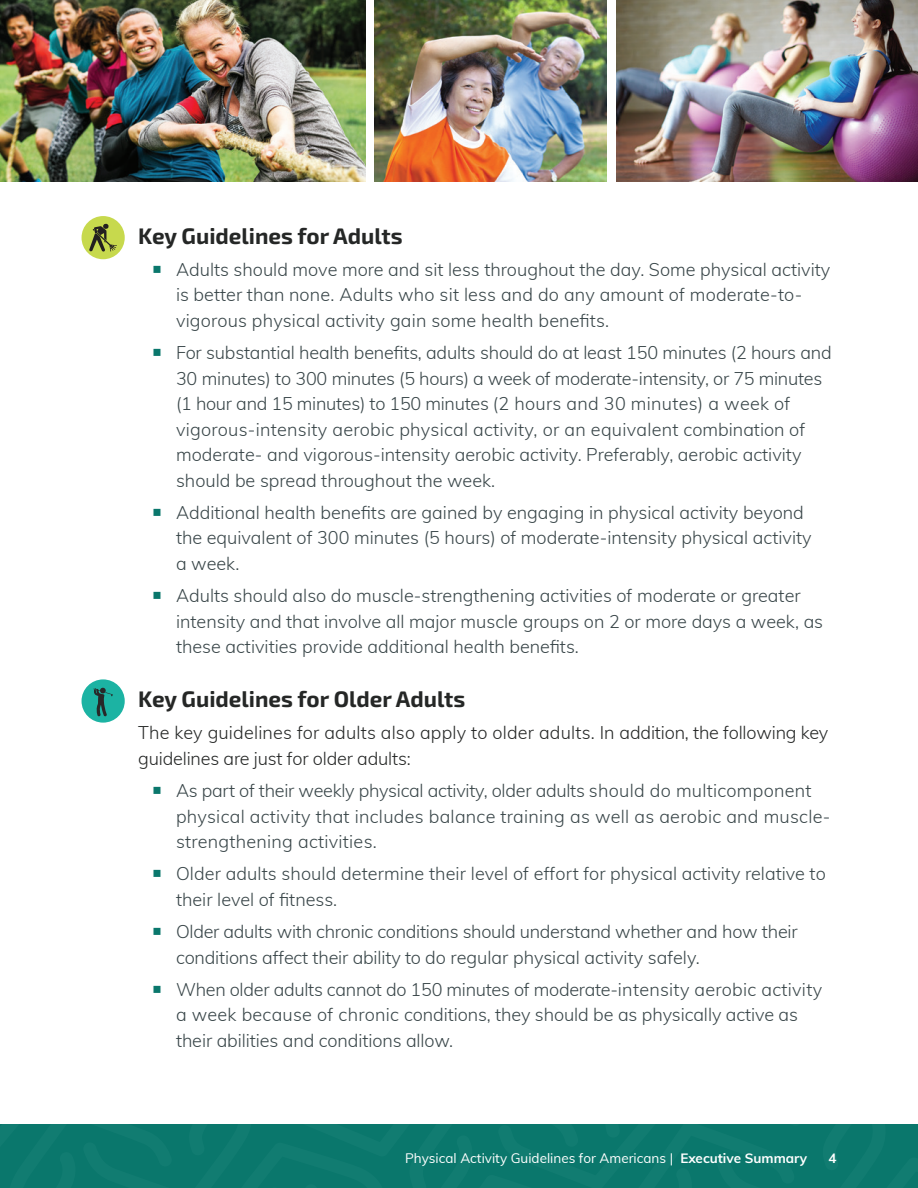
<style>
.page{position:relative;width:918px;height:1188px;background:#fff}
.page>*{position:absolute;margin:0;border:0;box-sizing:border-box;transform-origin:0 0}
.t1{font:700 22.5px "Exo 2";color:#252726}
.t2{font:300 18px/25.5px "Muli";color:#384548}
.t3{font:300 18px/25.5px "Muli";letter-spacing:-.01em;color:#252726}
.t4{font:13.5px "Muli";color:#fff}
.t5{font:700 13.5px "Muli";color:#fff}
.s1{font-weight:700}
</style>
<div class="page">
<div style="left:0;top:1124px;width:918px;height:64px;background:#0a776c"></div>
<img style="left:0;top:0;width:365px;height:181px">
<img style="left:374px;top:0;width:233px;height:181px">
<img style="left:616px;top:0;width:302px;height:181px">
<div style="left:82px;top:679px;width:43px;height:44px;background:#1cb3a3;border-radius:50%"></div>
<svg style="left:93px;top:688px;width:20px;height:28px"></svg>
<div style="left:82px;top:216px;width:43px;height:43px;background:#c7d94d;border-radius:50%"></div>
<svg style="left:89px;top:224px;width:28px;height:28px"></svg>
<h3 class="t1" style="left:138px;top:219px;width:266px">Key Guidelines for Adults</h3>
<p class="t2" style="left:176px;top:256px;width:656px">Adults should move more and sit less throughout the day. Some physical activity is better than none. Adults who sit less and do any amount of moderate-to&shy;vigorous physical activity gain some health benefits.</p>
<p class="t2" style="left:176px;top:339px;width:657px">For substantial health benefits, adults should do at least 150 minutes (2 hours and 30 minutes) to 300 minutes (5 hours) a week of moderate-intensity, or 75 minutes (1 hour and 15 minutes) to 150 minutes (2 hours and 30 minutes) a week of vigorous-intensity aerobic physical activity, or an equivalent combination of moderate- and vigorous-intensity aerobic activity. Preferably, aerobic activity should be spread throughout the week.</p>
<p class="t2" style="left:176px;top:499px;width:637px">Additional health benefits are gained by engaging in physical activity beyond the equivalent of 300 minutes (5 hours) of moderate-intensity physical activity a week.</p>
<p class="t2" style="left:176px;top:582px;width:649px">Adults should also do muscle-strengthening activities of moderate or greater intensity and that involve all major muscle groups on 2 or more days a week, as these activities provide additional health benefits.</p>
<h3 class="t1" style="left:138px;top:682px;width:329px">Key Guidelines for Older Adults</h3>
<p class="t3" style="left:138px;top:719px;width:692px">The key guidelines for adults also apply to older adults. In addition, the following key guidelines are just for older adults:</p>
<p class="t2" style="left:176px;top:777px;width:656px">As part of their weekly physical activity, older adults should do multicomponent physical activity that includes balance training as well as aerobic and muscle&shy;strengthening activities.</p>
<p class="t2" style="left:176px;top:860px;width:651px">Older adults should determine their level of effort for physical activity relative to their level of fitness.</p>
<p class="t2" style="left:176px;top:918px;width:623px">Older adults with chronic conditions should understand whether and how their conditions affect their ability to do regular physical activity safely.</p>
<p class="t2" style="left:176px;top:976px;width:648px">When older adults cannot do 150 minutes of moderate-intensity aerobic activity a week because of chronic conditions, they should be as physically active as their abilities and conditions allow.</p>
<p class="t4" style="left:405px;top:1149px;width:404px">Physical Activity Guidelines for Americans | <span class="s1">Executive Summary</span></p>
<p class="t5" style="left:828px;top:1148px;width:10px">4</p>
</div>
